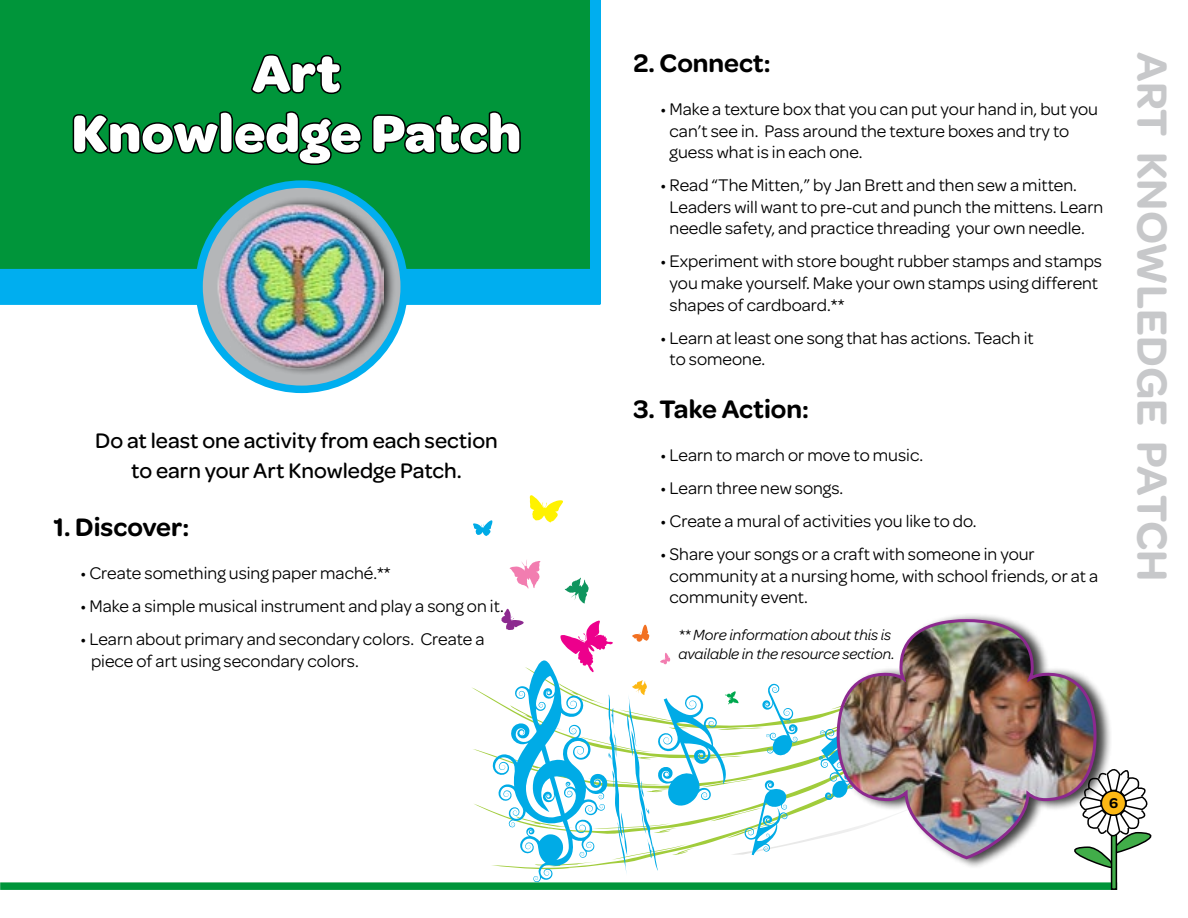
<style>
.page{position:relative;width:1188px;height:918px;background:#fff}
.page>*{position:absolute;margin:0;border:0;box-sizing:border-box;transform-origin:0 0}
.t1{font:700 55.5px/60px "Omnes Girl Scouts";color:#fff;text-align:center}
.t2{font:600 45px "Omnes Girl Scouts";color:#c7c8ca}
.t3{font:600 27px "Omnes Girl Scouts";color:#000}
.t4{font:500 22.5px/30px "Omnes Girl Scouts";color:#000;text-align:center}
.t5{font:18px/21.6px "Omnes Girl Scouts";color:#000}
.t6{font:italic 15.75px/18.9px "Omnes Girl Scouts";color:#000}
.t7{font:600 15px "Omnes Girl Scouts";color:#000}
</style>
<div class="page">
<div style="left:0;top:882px;width:1117px;height:8px;background:#00953a"></div>
<div style="left:1111px;top:803px;width:6px;height:87px;border:2px solid #000"></div>
<svg style="left:1112px;top:769px;width:40px;height:99px"></svg>
<div style="left:0;top:0;width:600px;height:269px;background:#00953a"></div>
<div style="left:0;top:269px;width:600px;height:36px;background:#00aeef"></div>
<svg style="left:199px;top:184px;width:205px;height:205px;background:#88b4c5"></svg>
<div style="left:195px;top:180px;width:213px;height:213px;border:8px solid #00aeef;border-radius:50%"></div>
<div style="left:217px;top:196px;width:179px;height:180px;background:#000;opacity:.75"></div>
<img style="left:217px;top:204px;width:166px;height:166px">
<svg style="left:251px;top:54px;width:91px;height:40px"></svg>
<svg style="left:72px;top:111px;width:290px;height:54px"></svg>
<svg style="left:372px;top:111px;width:149px;height:43px"></svg>
<div style="left:590px;top:0;width:11px;height:303px;background:#00aeef"></div>
<svg style="left:473px;top:520px;width:19px;height:16px"></svg>
<svg style="left:530px;top:495px;width:33px;height:28px"></svg>
<svg style="left:472px;top:560px;width:363px;height:322px"></svg>
<div style="left:836px;top:613px;width:276px;height:257px;background:#000;opacity:.75"></div>
<img style="left:835px;top:618px;width:263px;height:243px">
<h1 class="t1" style="left:72px;top:40px;width:451px">Art<br>Knowledge Patch</h1>
<p class="t4" style="left:95px;top:424px;width:404px">Do at least one activity from each section to earn your Art Knowledge Patch.</p>
<h3 class="t3" style="left:54px;top:508px;width:137px">1. Discover:</h3>
<p class="t5" style="left:81px;top:562px;width:312px">• Create something using paper maché.**</p>
<p class="t5" style="left:81px;top:595px;width:425px">• Make a simple musical instrument and play a song on it.</p>
<p class="t5" style="left:91px;top:628px;width:395px;text-indent:-10px">• Learn about primary and secondary colors. Create a piece of art using secondary colors.</p>
<h3 class="t3" style="left:634px;top:44px;width:139px">2. Connect:</h3>
<p class="t5" style="left:670px;top:97px;width:430px;text-indent:-9px">• Make a texture box that you can put your hand in, but you can’t see in. Pass around the texture boxes and try to guess what is in each one.</p>
<p class="t5" style="left:670px;top:173px;width:435px;text-indent:-9px">• Read “The Mitten,” by Jan Brett and then sew a mitten.<br>Leaders will want to pre-cut and punch the mittens. Learn needle safety, and practice threading your own needle.</p>
<p class="t5" style="left:670px;top:250px;width:434px;text-indent:-9px">• Experiment with store bought rubber stamps and stamps you make yourself. Make your own stamps using different shapes of cardboard.**</p>
<p class="t5" style="left:670px;top:326px;width:366px;text-indent:-9px">• Learn at least one song that has actions. Teach it to someone.</p>
<h3 class="t3" style="left:634px;top:389px;width:177px">3. Take Action:</h3>
<p class="t5" style="left:661px;top:443px;width:264px">• Learn to march or move to music.</p>
<p class="t5" style="left:661px;top:476px;width:184px">• Learn three new songs.</p>
<p class="t5" style="left:661px;top:509px;width:318px">• Create a mural of activities you like to do.</p>
<p class="t5" style="left:670px;top:542px;width:430px;text-indent:-9px">• Share your songs or a craft with someone in your community at a nursing home, with school friends, or at a community event.</p>
<p class="t6" style="left:679px;top:624px;width:218px">** More information about this is available in the resource section.</p>
<h2 class="t2" style="left:1184px;top:52px;width:531px;rotate:90deg">art knowledge patch</h2>
<p class="t7" style="left:1109px;top:792px;width:11px">6</p>
</div>
